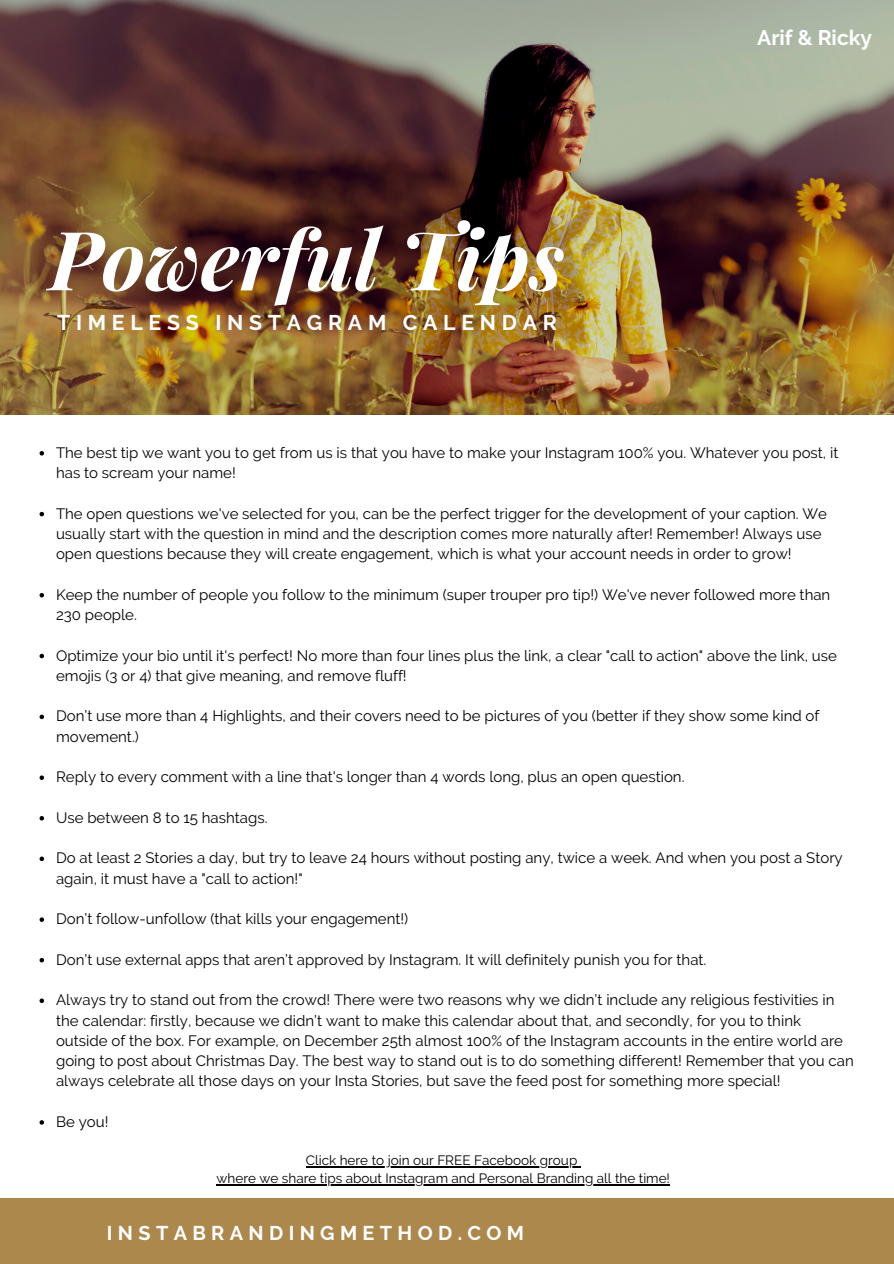
<style>
.page{position:relative;width:894px;height:1264px;background:#fff}
.page>*{position:absolute;margin:0;border:0;box-sizing:border-box;transform-origin:0 0}
.t1{font:italic 700 81.75px "Playfair Display";color:#fff}
.t2{font:700 21.3px "Raleway";letter-spacing:.27em;color:#fff}
.t3{font:700 21px "Raleway";color:#fff}
.t4{font:700 19.8px "Raleway";letter-spacing:.27em;color:#fff}
.t5{font:15px/20.2px "Raleway";color:#000}
.t6{font:13.5px "Raleway";color:#000}
</style>
<div class="page">
<img style="left:0;top:0;width:893px;height:414px">
<div style="left:0;top:1198px;width:893px;height:65px;background:#ac884d"></div>
<svg style="left:40px;top:451px;width:4px;height:4px"></svg>
<svg style="left:40px;top:512px;width:4px;height:4px"></svg>
<svg style="left:40px;top:593px;width:4px;height:4px"></svg>
<svg style="left:40px;top:653px;width:4px;height:5px"></svg>
<svg style="left:40px;top:714px;width:4px;height:5px"></svg>
<svg style="left:40px;top:775px;width:4px;height:5px"></svg>
<svg style="left:40px;top:816px;width:4px;height:4px"></svg>
<svg style="left:40px;top:856px;width:4px;height:5px"></svg>
<svg style="left:40px;top:917px;width:4px;height:4px"></svg>
<svg style="left:40px;top:958px;width:4px;height:4px"></svg>
<svg style="left:40px;top:998px;width:4px;height:5px"></svg>
<svg style="left:40px;top:1120px;width:4px;height:4px"></svg>
<hr style="left:306px;top:1166px;width:84px;height:1px;background:#000">
<hr style="left:390px;top:1166px;width:187px;height:1px;background:#000">
<hr style="left:216px;top:1184px;width:453px;height:1px;background:#000">
<p class="t1" style="left:49px;top:202px;width:516px">Powerful Tips</p>
<p class="t2" style="left:57px;top:310px;width:501px">TIMELESS INSTAGRAM CALENDAR</p>
<p class="t3" style="left:757px;top:25px;width:116px">Arif &amp; Ricky</p>
<p class="t5" style="left:56px;top:442px;width:783px">The best tip we want you to get from us is that you have to make your Instagram 100% you. Whatever you post, it has to scream your name!</p>
<p class="t5" style="left:56px;top:503px;width:772px">The open questions we've selected for you, can be the perfect trigger for the development of your caption. We usually start with the question in mind and the description comes more naturally after! Remember! Always use open questions because they will create engagement, which is what your account needs in order to grow!</p>
<p class="t5" style="left:56px;top:584px;width:775px">Keep the number of people you follow to the minimum (super trouper pro tip!) We've never followed more than<br>230 people.</p>
<p class="t5" style="left:56px;top:645px;width:782px">Optimize your bio until it's perfect! No more than four lines plus the link, a clear "call to action" above the link, use emojis (3 or 4) that give meaning, and remove fluff!</p>
<p class="t5" style="left:56px;top:706px;width:764px">Don’t use more than 4 Highlights, and their covers need to be pictures of you (better if they show some kind of movement.)</p>
<p class="t5" style="left:56px;top:766px;width:629px">Reply to every comment with a line that's longer than 4 words long, plus an open question.</p>
<p class="t5" style="left:56px;top:807px;width:213px">Use between 8 to 15 hashtags.</p>
<p class="t5" style="left:56px;top:847px;width:788px">Do at least 2 Stories a day, but try to leave 24 hours without posting any, twice a week. And when you post a Story again, it must have a "call to action!"</p>
<p class="t5" style="left:56px;top:908px;width:353px">Don’t follow-unfollow (that kills your engagement!)</p>
<p class="t5" style="left:56px;top:949px;width:651px">Don’t use external apps that aren’t approved by Instagram. It will definitely punish you for that.</p>
<p class="t5" style="left:56px;top:989px;width:799px">Always try to stand out from the crowd! There were two reasons why we didn’t include any religious festivities in the calendar: firstly, because we didn’t want to make this calendar about that, and secondly, for you to think outside of the box. For example, on December 25th almost 100% of the Instagram accounts in the entire world are going to post about Christmas Day. The best way to stand out is to do something different! Remember that you can always celebrate all those days on your Insta Stories, but save the feed post for something more special!</p>
<p class="t5" style="left:56px;top:1111px;width:54px">Be you!</p>
<p class="t6" style="left:306px;top:1152px;width:273px">Click here to join our FREE Facebook group</p>
<p class="t6" style="left:216px;top:1170px;width:455px">where we share tips about Instagram and Personal Branding all the time!</p>
<p class="t4" style="left:107px;top:1221px;width:418px">INSTABRANDINGMETHOD.COM</p>
</div>
